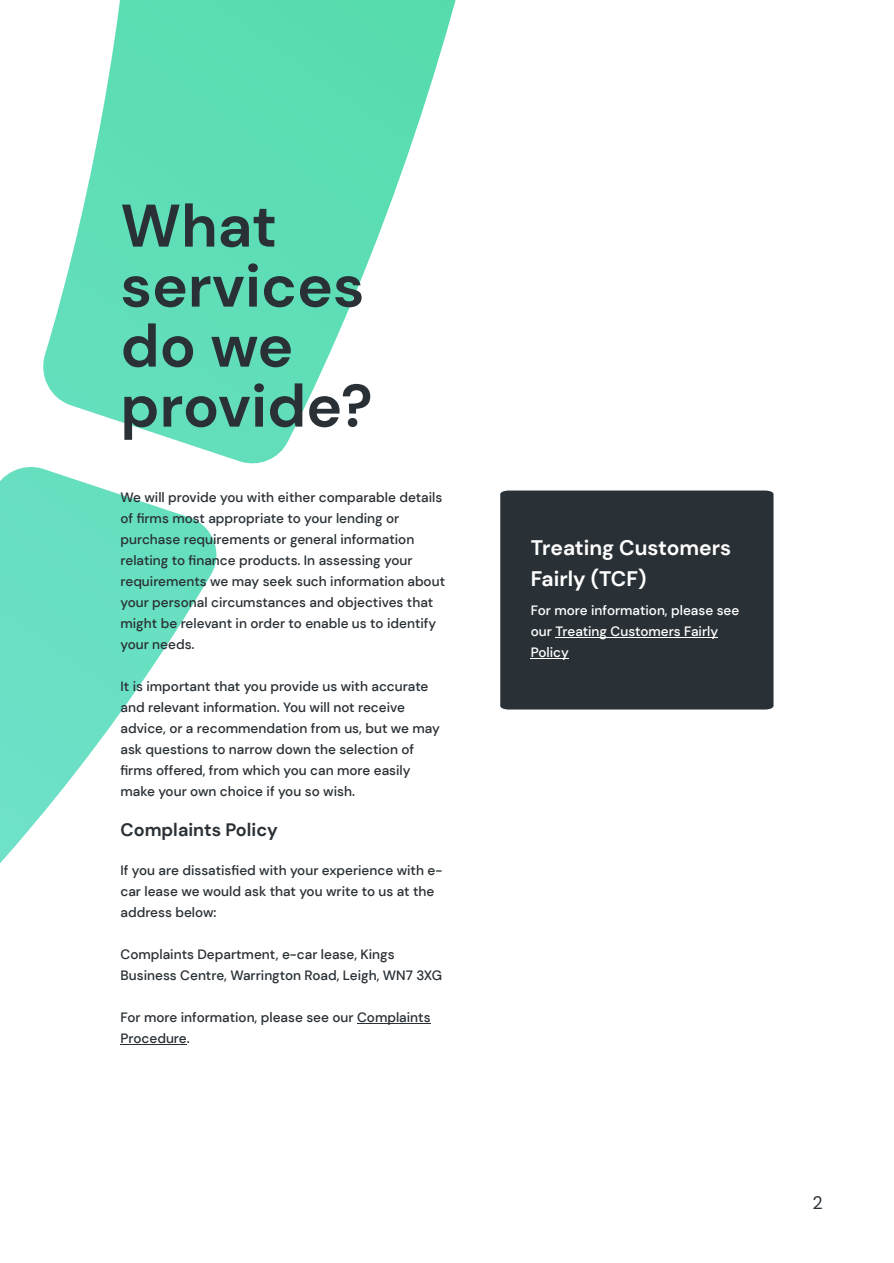
<style>
.page{position:relative;width:894px;height:1263px;background:#fff}
.page>*{position:absolute;margin:0;border:0;box-sizing:border-box;transform-origin:0 0}
.t1{font:700 60px/60px "DM Sans";color:#2a3136}
.t2{font:700 21px/31.5px "DM Sans";color:#fff}
.t3{font:700 18px "DM Sans";color:#2a3136}
.t4{font:18px "DM Sans";color:#2a3136}
.t5{font:500 13.5px/21px "DM Sans";color:#2a3136}
.t6{font:500 13.5px/21px "DM Sans";color:#fff}
</style>
<div class="page">
<svg style="left:43px;top:0;width:413px;height:464px"></svg>
<svg style="left:0;top:462px;width:224px;height:401px"></svg>
<div style="left:500px;top:490px;width:273px;height:219px;background:#2a3136"></div>
<hr style="left:357px;top:1023px;width:73px;height:1px;background:#2a3136">
<hr style="left:120px;top:1044px;width:67px;height:1px;background:#2a3136">
<hr style="left:555px;top:637px;width:162px;height:1px;background:#fff">
<hr style="left:530px;top:658px;width:38px;height:1px;background:#fff">
<h1 class="t1" style="left:120px;top:196px;width:253px">What services do we provide?</h1>
<p class="t5" style="left:120px;top:486px;width:326px">We will provide you with either comparable details of firms most appropriate to your lending or purchase requirements or general information relating to finance products. In assessing your requirements we may seek such information about your personal circumstances and objectives that might be relevant in order to enable us to identify your needs.</p>
<p class="t5" style="left:120px;top:675px;width:321px">It is important that you provide us with accurate and relevant information. You will not receive advice, or a recommendation from us, but we may ask questions to narrow down the selection of firms offered, from which you can more easily make your own choice if you so wish.</p>
<h3 class="t3" style="left:120px;top:818px;width:159px">Complaints Policy</h3>
<p class="t5" style="left:120px;top:860px;width:323px">If you are dissatisfied with your experience with e&shy;car lease we would ask that you write to us at the address below:</p>
<p class="t5" style="left:120px;top:944px;width:323px">Complaints Department, e-car lease, Kings<br>Business Centre, Warrington Road, Leigh, WN7 3XG</p>
<p class="t5" style="left:120px;top:1007px;width:311px">For more information, please see our Complaints<br>Procedure.</p>
<h2 class="t2" style="left:530px;top:532px;width:202px">Treating Customers<br>Fairly (TCF)</h2>
<p class="t6" style="left:530px;top:600px;width:210px">For more information, please see our Treating Customers Fairly<br>Policy</p>
<h3 class="t4" style="left:812px;top:1191px;width:12px">2</h3>
</div>
